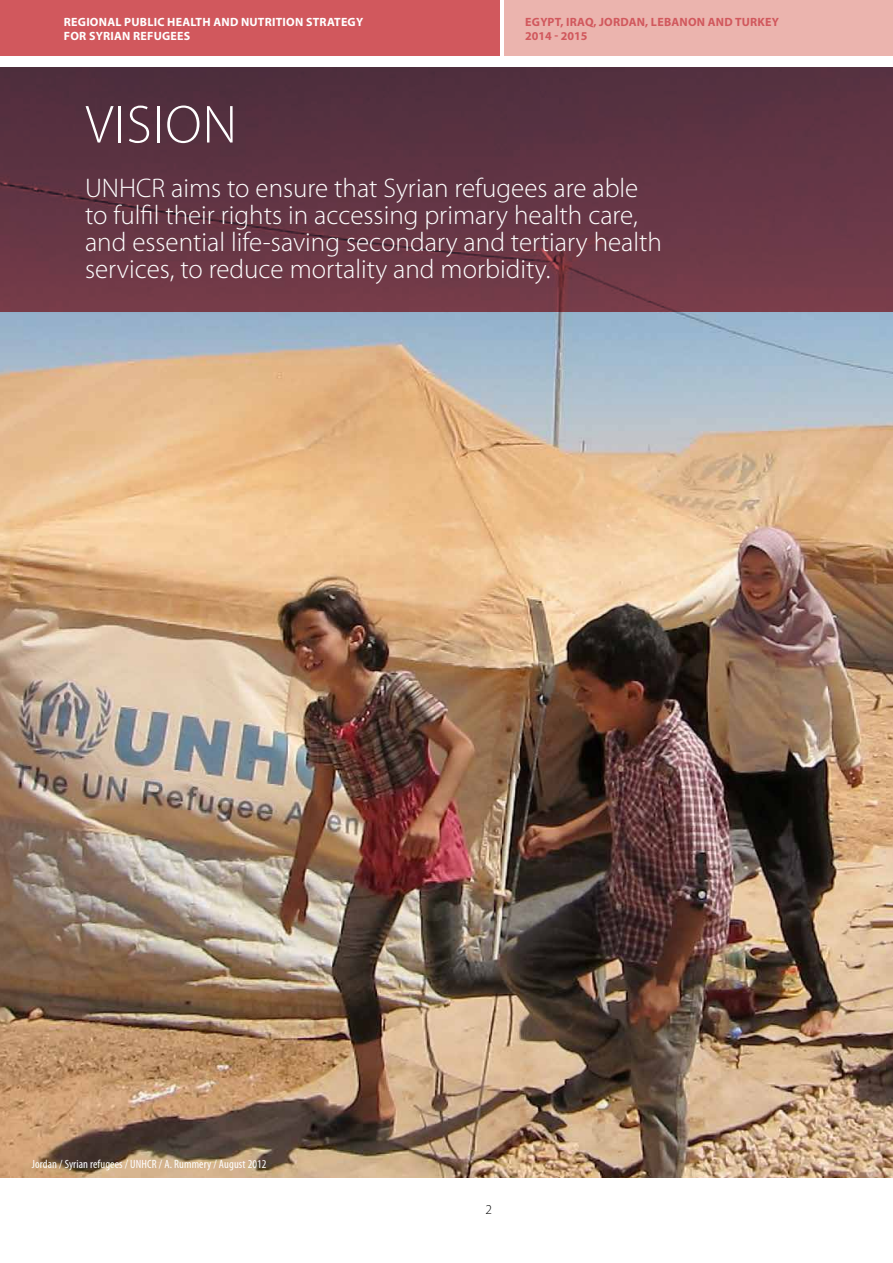
<style>
.page{position:relative;width:893px;height:1263px;background:#fff}
.page>*{position:absolute;margin:0;border:0;box-sizing:border-box;transform-origin:0 0}
.t1{font:300 54px "Myriad Pro";letter-spacing:.02em;color:#fff}
.t2{font:300 27px/27px "Myriad Pro";color:#fff}
.t3{font:300 13.5px "Myriad Pro";color:#000}
.t4{font:700 12px/14.4px "Myriad Pro";letter-spacing:.02em;color:#fff}
.t5{font:condensed 12px "Myriad Pro";letter-spacing:.01em;color:#fff}
.t6{font:700 12px/14.4px "Myriad Pro";letter-spacing:.02em;color:#d1585d}
</style>
<div class="page">
<div style="left:0;top:0;width:500px;height:55px;background:#d1585d"></div>
<div style="left:504px;top:0;width:389px;height:55px;background:#ebb4ae"></div>
<img style="left:0;top:312px;width:893px;height:866px">
<div style="left:0;top:68px;width:893px;height:244px;background:linear-gradient(to bottom,#4f2e3e,#763c49)"></div>
<p class="t4" style="left:64px;top:15px;width:301px">REGIONAL PUBLIC HEALTH AND NUTRITION STRATEGY<br>FOR SYRIAN REFUGEES</p>
<p class="t6" style="left:525px;top:15px;width:255px">EGYPT, IRAQ, JORDAN, LEBANON AND TURKEY<br>2014 - 2015</p>
<h1 class="t1" style="left:86px;top:95px;width:153px">VISION</h1>
<p class="t2" style="left:85px;top:174px;width:578px">UNHCR aims to ensure that Syrian refugees are able to fulfil their rights in accessing primary health care, and essential life-saving secondary and tertiary health services, to reduce mortality and morbidity.</p>
<p class="t5" style="left:32px;top:1157px;width:236px">Jordan / Syrian refugees / UNHCR / A. Rummery / August 2012</p>
<p class="t3" style="left:485px;top:1202px;width:8px">2</p>
</div>
